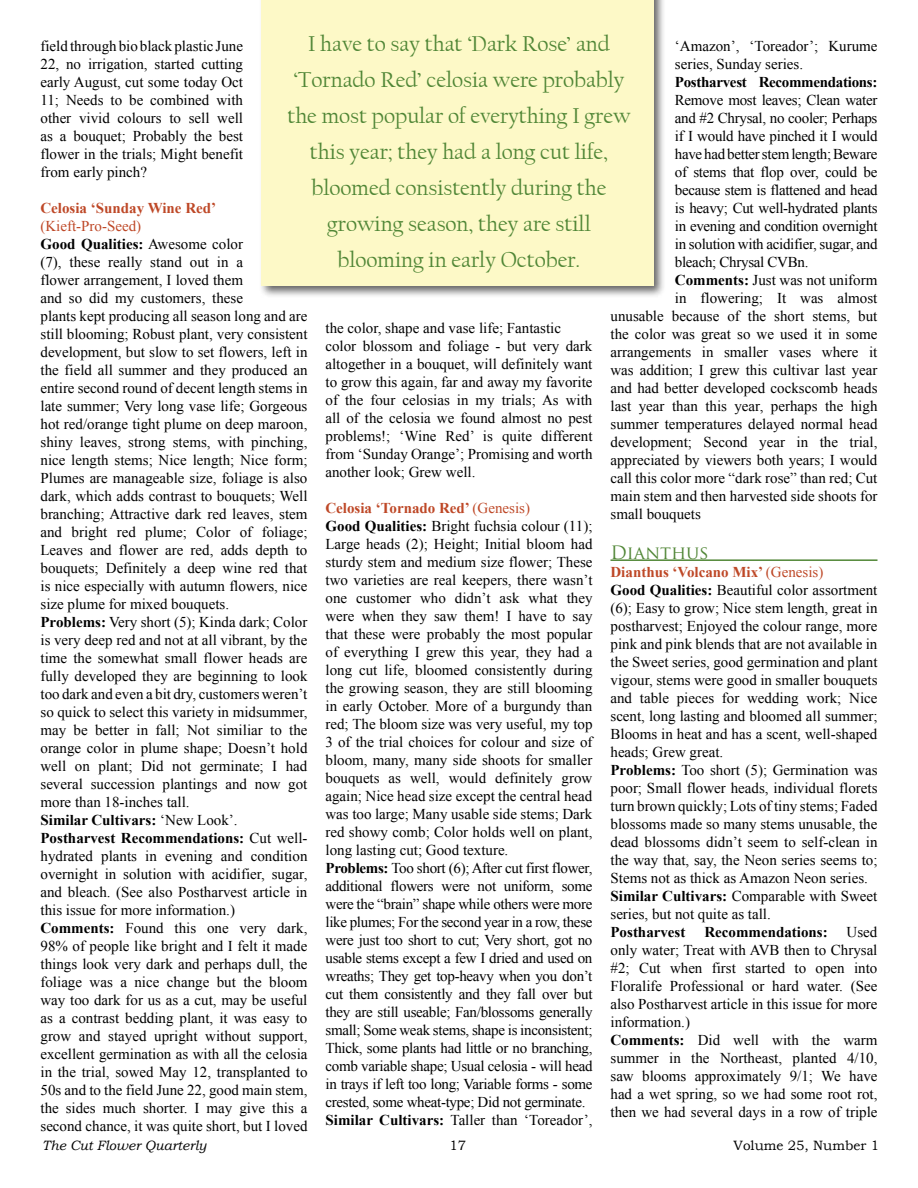
<style>
.page{position:relative;width:918px;height:1188px;background:#fff}
.page>*{position:absolute;margin:0;border:0;box-sizing:border-box;transform-origin:0 0}
.t1{font:22.5px/36px "Californian FB";color:#508636;text-align:center}
.t2{font:18px "Trajan Pro";color:#508636}
.t3{font:15px/18px "Times New Roman";color:#000}
.t4{font:15px "Times New Roman";letter-spacing:-.02em;color:#000}
.t5{font:700 15px "Times New Roman";letter-spacing:-.01em;color:#000}
.t6{font:700 15px "Times New Roman";color:#be4827}
.t7{font:italic 13.5px "Bookman Old Style";color:#000}
.t8{font:13.5px "Bookman Old Style";color:#000}
.s1{color:#be4827}
.s2{font-weight:700}
.s3{font-weight:700;color:#be4827}
</style>
<div class="page">
<div style="left:258px;top:0;width:408px;height:298px;background:#000;opacity:.6"></div>
<div style="left:261px;top:0;width:393px;height:285px;background:#fdf9c7"></div>
<hr style="left:610px;top:559px;width:268px;height:2px;background:#508636">
<h1 class="t1" style="left:287px;top:26px;width:345px">I have to say that ‘Dark Rose’ and ‘Tornado Red’ celosia were probably the most popular of everything I grew this year; they had a long cut life, bloomed consistently during the growing season, they are still blooming in early October.</h1>
<p class="t3" style="left:40px;top:37px;width:204px;text-align:justify">field through bio black plastic June 22, no irrigation, started cutting early August, cut some today Oct 11; Needs to be combined with other vivid colours to sell well as a bouquet; Probably the best flower in the trials; Might benefit from early pinch?</p>
<p class="t6" style="left:40px;top:198px;width:177px">Celosia ‘Sunday Wine Red’</p>
<p class="t3" style="left:40px;top:217px;width:269px"><span class="s1">(Kieft-Pro-Seed)<br></span><span class="s2">Good Qualities:</span> Awesome color<br>(7), these really stand out in a<br>flower arrangement, I loved them<br>and so did my customers, these<br>plants kept producing all season long and are still blooming; Robust plant, very consistent development, but slow to set flowers, left in the field all summer and they produced an entire second round of decent length stems in late summer; Very long vase life; Gorgeous hot red/orange tight plume on deep maroon, shiny leaves, strong stems, with pinching, nice length stems; Nice length; Nice form; Plumes are manageable size, foliage is also dark, which adds contrast to bouquets; Well branching; Attractive dark red leaves, stem and bright red plume; Color of foliage; Leaves and flower are red, adds depth to bouquets; Definitely a deep wine red that is nice especially with autumn flowers, nice size plume for mixed bouquets.<br><span class="s2">Problems:</span> Very short (5); Kinda dark; Color is very deep red and not at all vibrant, by the time the somewhat small flower heads are fully developed they are beginning to look too dark and even a bit dry, customers weren’t so quick to select this variety in midsummer, may be better in fall; Not similiar to the orange color in plume shape; Doesn’t hold well on plant; Did not germinate; I had several succession plantings and now got more than 18-inches tall.<br><span class="s2">Similar Cultivars:</span> ‘New Look’.<br><span class="s2">Postharvest Recommendations:</span> Cut well&shy;hydrated plants in evening and condition overnight in solution with acidifier, sugar, and bleach. (See also Postharvest article in this issue for more information.)<br><span class="s2">Comments:</span> Found this one very dark, 98% of people like bright and I felt it made things look very dark and perhaps dull, the foliage was a nice change but the bloom way too dark for us as a cut, may be useful as a contrast bedding plant, it was easy to grow and stayed upright without support, excellent germination as with all the celosia in the trial, sowed May 12, transplanted to 50s and to the field June 22, good main stem, the sides much shorter. I may give this a second chance, it was quite short, but I loved</p>
<p class="t3" style="left:675px;top:37px;width:204px">‘Amazon’, ‘Toreador’; Kurume series, Sunday series.</p>
<p class="t5" style="left:675px;top:72px;width:204px">Postharvest Recommendations:</p>
<p class="t4" style="left:675px;top:90px;width:204px">Remove most leaves; Clean water</p>
<p class="t4" style="left:675px;top:108px;width:204px">and #2 Chrysal, no cooler; Perhaps</p>
<p class="t4" style="left:675px;top:126px;width:204px">if I would have pinched it I would</p>
<p class="t4" style="left:675px;top:144px;width:204px">have had better stem length; Beware</p>
<p class="t4" style="left:675px;top:162px;width:204px">of stems that flop over, could be</p>
<p class="t4" style="left:675px;top:180px;width:204px">because stem is flattened and head</p>
<p class="t4" style="left:675px;top:198px;width:204px">is heavy; Cut well-hydrated plants</p>
<p class="t4" style="left:675px;top:216px;width:204px">in evening and condition overnight</p>
<p class="t4" style="left:675px;top:234px;width:204px">in solution with acidifier, sugar, and</p>
<p class="t4" style="left:675px;top:252px;width:135px">bleach; Chrysal CVBn.</p>
<p class="t3" style="left:675px;top:271px;width:204px"><span class="s2">Comments:</span> Just was not uniform</p>
<p class="t3" style="left:675px;top:289px;width:204px">in flowering; It was almost</p>
<p class="t3" style="left:610px;top:307px;width:269px">unusable because of the short stems, but</p>
<p class="t3" style="left:610px;top:325px;width:269px">the color was great so we used it in some</p>
<p class="t3" style="left:610px;top:343px;width:269px">arrangements in smaller vases where it</p>
<p class="t3" style="left:610px;top:361px;width:269px">was addition; I grew this cultivar last year</p>
<p class="t3" style="left:610px;top:379px;width:269px">and had better developed cockscomb heads</p>
<p class="t3" style="left:610px;top:397px;width:268px">last year than this year, perhaps the high</p>
<p class="t3" style="left:610px;top:415px;width:268px">summer temperatures delayed normal head</p>
<p class="t3" style="left:610px;top:433px;width:268px">development; Second year in the trial,</p>
<p class="t3" style="left:610px;top:451px;width:268px">appreciated by viewers both years; I would</p>
<p class="t3" style="left:610px;top:469px;width:268px">call this color more “dark rose” than red; Cut</p>
<p class="t3" style="left:610px;top:487px;width:269px">main stem and then harvested side shoots for</p>
<p class="t3" style="left:610px;top:505px;width:92px">small bouquets</p>
<p class="t2" style="left:610px;top:541px;width:100px">Dianthus</p>
<p class="t3" style="left:610px;top:562px;width:269px"><span class="s3">Dianthus ‘Volcano Mix’</span> <span class="s1">(Genesis)<br></span><span class="s2">Good Qualities:</span> Beautiful color assortment (6); Easy to grow; Nice stem length, great in postharvest; Enjoyed the colour range, more pink and pink blends that are not available in the Sweet series, good germination and plant vigour, stems were good in smaller bouquets and table pieces for wedding work; Nice scent, long lasting and bloomed all summer; Blooms in heat and has a scent, well-shaped heads; Grew great.<br><span class="s2">Problems:</span> Too short (5); Germination was poor; Small flower heads, individual florets turn brown quickly; Lots of tiny stems; Faded blossoms made so many stems unusable, the dead blossoms didn’t seem to self-clean in the way that, say, the Neon series seems to; Stems not as thick as Amazon Neon series.<br><span class="s2">Similar Cultivars:</span> Comparable with Sweet series, but not quite as tall.</p>
<p class="t5" style="left:610px;top:921px;width:76px">Postharvest</p>
<p class="t5" style="left:704px;top:921px;width:125px">Recommendations:</p>
<p class="t3" style="left:326px;top:319px;width:269px">the color, shape and vase life; Fantastic color blossom and foliage - but very dark altogether in a bouquet, will definitely want to grow this again, far and away my favorite of the four celosias in my trials; As with all of the celosia we found almost no pest problems!; ‘Wine Red’ is quite different from ‘Sunday Orange’; Promising and worth another look; Grew well.</p>
<p class="t3" style="left:326px;top:499px;width:269px"><span class="s3">Celosia ‘Tornado Red’</span> <span class="s1">(Genesis)<br></span><span class="s2">Good Qualities:</span> Bright fuchsia colour (11); Large heads (2); Height; Initial bloom had sturdy stem and medium size flower; These two varieties are real keepers, there wasn’t one customer who didn’t ask what they were when they saw them! I have to say that these were probably the most popular of everything I grew this year, they had a long cut life, bloomed consistently during the growing season, they are still blooming in early October. More of a burgundy than red; The bloom size was very useful, my top 3 of the trial choices for colour and size of bloom, many, many side shoots for smaller bouquets as well, would definitely grow again; Nice head size except the central head was too large; Many usable side stems; Dark red showy comb; Color holds well on plant, long lasting cut; Good texture.<br><span class="s2">Problems:</span> Too short (6); After cut first flower, additional flowers were not uniform, some were the “brain” shape while others were more like plumes; For the second year in a row, these were just too short to cut; Very short, got no usable stems except a few I dried and used on wreaths; They get top-heavy when you don’t cut them consistently and they fall over but they are still useable; Fan/blossoms generally small; Some weak stems, shape is inconsistent; Thick, some plants had little or no branching, comb variable shape; Usual celosia - will head in trays if left too long; Variable forms - some crested, some wheat-type; Did not germinate.<br><span class="s2">Similar Cultivars:</span> Taller than ‘Toreador’,</p>
<p class="t3" style="left:610px;top:922px;width:269px;text-indent:236px">Used only water; Treat with AVB then to Chrysal #2; Cut when first started to open into Floralife Professional or hard water. (See also Postharvest article in this issue for more information.)<br><span class="s2">Comments:</span> Did well with the warm summer in the Northeast, planted 4/10, saw blooms approximately 9/1; We have had a wet spring, so we had some root rot, then we had several days in a row of triple</p>
<p class="t7" style="left:42px;top:1136px;width:166px">The Cut Flower Quarterly</p>
<p class="t8" style="left:449px;top:1137px;width:18px">17</p>
<p class="t8" style="left:734px;top:1137px;width:147px">Volume 25, Number 1</p>
</div>
